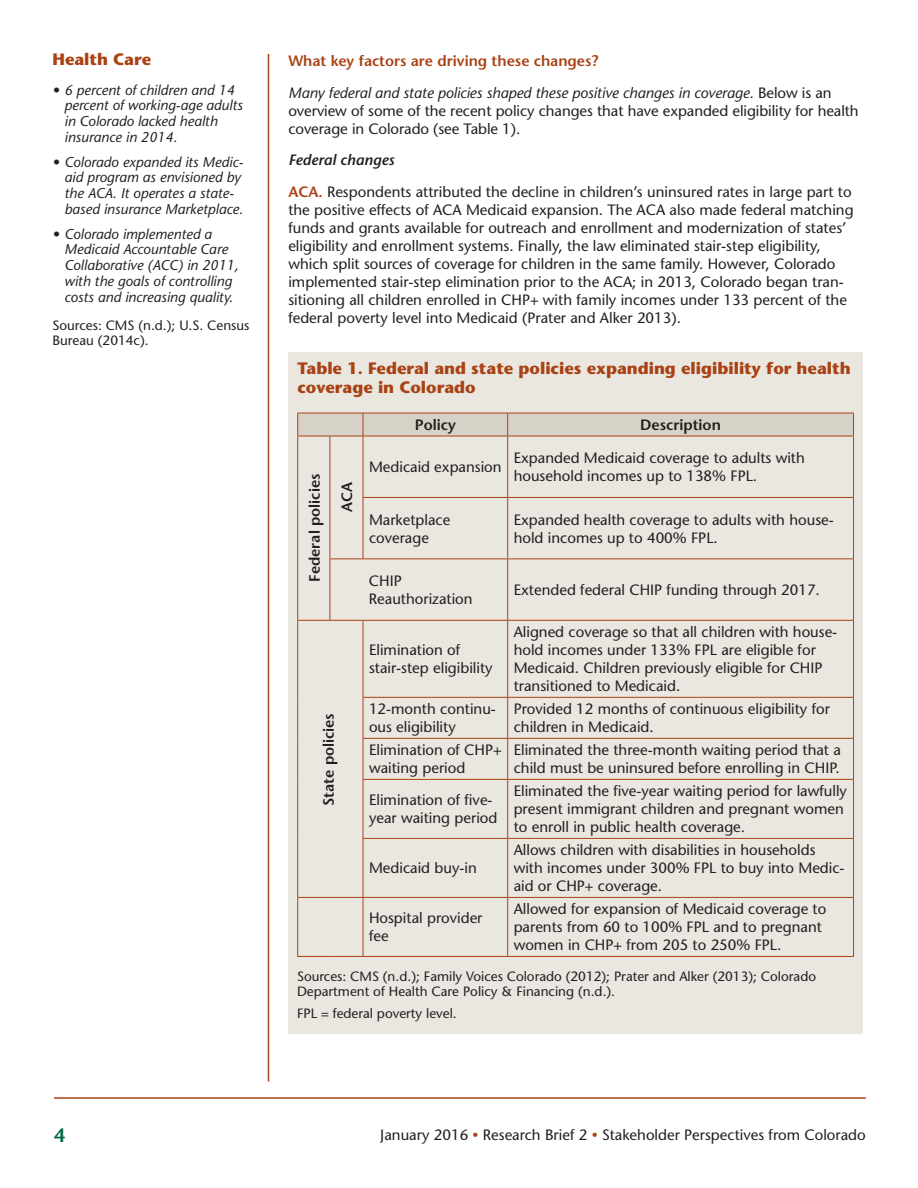
<style>
.page{position:relative;width:918px;height:1188px;background:#fff}
.page>*{position:absolute;margin:0;border:0;box-sizing:border-box;transform-origin:0 0}
.t1{font:600 19.5px "Stone Sans Std";color:#05694f}
.text{font:700 16.5px/19.5px "Stone Sans Std";color:#a94214}
.A_Heading{font:700 16.5px "Stone Sans Std";color:#a94214}
.text-2{font:500 15px/18px "Stone Sans Std";color:#231f20}
.table_row_head{font:600 15px "Stone Sans Std";color:#231f20}
.A_Heading-2{font:600 15px "Stone Sans Std";color:#a94214}
.table_row_head-2{font:500 15px/18px "Stone Sans Std";color:#231f20}
.text-3{font:italic 600 15px "Stone Sans Std";color:#231f20}
.sidebar_text{font:italic 500 14.25px/15.8px "Stone Sans Std";color:#231f20}
.source_text{font:500 13.5px/15px "Stone Sans Std";color:#231f20}
.s1{font-style:italic}
.s2{font-weight:600;color:#a94214}
.s3{font-size:12px;color:#a94214}
</style>
<div class="page">
<hr style="left:54px;top:1097px;width:812px;height:2px;background:#a94214">
<hr style="left:268px;top:54px;width:1px;height:1028px;background:#a94214">
<div style="left:288px;top:352px;width:575px;height:682px;background:#eae7e1"></div>
<svg style="left:297px;top:413px;width:557px;height:23px;background:#d4cabf"></svg>
<hr style="left:297px;top:436px;width:33px;height:1px;background:#a94214">
<hr style="left:297px;top:436px;width:1px;height:61px;background:#a94214">
<hr style="left:297px;top:497px;width:1px;height:62px;background:#a94214">
<hr style="left:297px;top:559px;width:1px;height:61px;background:#a94214">
<hr style="left:330px;top:436px;width:33px;height:1px;background:#a94214">
<hr style="left:330px;top:436px;width:1px;height:61px;background:#a94214">
<hr style="left:363px;top:436px;width:145px;height:1px;background:#a94214">
<hr style="left:363px;top:436px;width:1px;height:61px;background:#a94214">
<hr style="left:508px;top:436px;width:346px;height:1px;background:#a94214">
<hr style="left:507px;top:436px;width:1px;height:61px;background:#a94214">
<hr style="left:853px;top:436px;width:1px;height:61px;background:#a94214">
<hr style="left:330px;top:497px;width:1px;height:62px;background:#a94214">
<hr style="left:363px;top:497px;width:145px;height:1px;background:#a94214">
<hr style="left:363px;top:498px;width:1px;height:61px;background:#a94214">
<hr style="left:508px;top:497px;width:346px;height:1px;background:#a94214">
<hr style="left:507px;top:498px;width:1px;height:61px;background:#a94214">
<hr style="left:853px;top:498px;width:1px;height:61px;background:#a94214">
<hr style="left:330px;top:559px;width:33px;height:1px;background:#a94214">
<hr style="left:330px;top:559px;width:1px;height:61px;background:#a94214">
<hr style="left:363px;top:559px;width:145px;height:1px;background:#a94214">
<hr style="left:508px;top:559px;width:346px;height:1px;background:#a94214">
<hr style="left:507px;top:559px;width:1px;height:61px;background:#a94214">
<hr style="left:853px;top:559px;width:1px;height:61px;background:#a94214">
<hr style="left:297px;top:620px;width:33px;height:1px;background:#a94214">
<hr style="left:297px;top:621px;width:1px;height:76px;background:#a94214">
<hr style="left:297px;top:697px;width:1px;height:41px;background:#a94214">
<hr style="left:297px;top:738px;width:1px;height:41px;background:#a94214">
<hr style="left:297px;top:779px;width:1px;height:59px;background:#a94214">
<hr style="left:297px;top:838px;width:1px;height:59px;background:#a94214">
<hr style="left:330px;top:620px;width:33px;height:1px;background:#a94214">
<hr style="left:363px;top:620px;width:145px;height:1px;background:#a94214">
<hr style="left:363px;top:621px;width:1px;height:76px;background:#a94214">
<hr style="left:508px;top:620px;width:346px;height:1px;background:#a94214">
<hr style="left:507px;top:621px;width:1px;height:76px;background:#a94214">
<hr style="left:853px;top:621px;width:1px;height:76px;background:#a94214">
<hr style="left:363px;top:697px;width:145px;height:1px;background:#a94214">
<hr style="left:363px;top:698px;width:1px;height:40px;background:#a94214">
<hr style="left:508px;top:697px;width:346px;height:1px;background:#a94214">
<hr style="left:507px;top:698px;width:1px;height:40px;background:#a94214">
<hr style="left:853px;top:698px;width:1px;height:40px;background:#a94214">
<hr style="left:363px;top:739px;width:1px;height:40px;background:#a94214">
<hr style="left:507px;top:739px;width:1px;height:40px;background:#a94214">
<hr style="left:853px;top:739px;width:1px;height:40px;background:#a94214">
<hr style="left:363px;top:780px;width:1px;height:58px;background:#a94214">
<hr style="left:507px;top:780px;width:1px;height:58px;background:#a94214">
<hr style="left:853px;top:780px;width:1px;height:58px;background:#a94214">
<hr style="left:363px;top:839px;width:1px;height:58px;background:#a94214">
<hr style="left:507px;top:839px;width:1px;height:58px;background:#a94214">
<hr style="left:853px;top:839px;width:1px;height:58px;background:#a94214">
<hr style="left:297px;top:897px;width:33px;height:1px;background:#a94214">
<hr style="left:297px;top:898px;width:1px;height:58px;background:#a94214">
<hr style="left:330px;top:897px;width:33px;height:1px;background:#a94214">
<hr style="left:297px;top:956px;width:33px;height:1px;background:#a94214">
<hr style="left:330px;top:956px;width:33px;height:1px;background:#a94214">
<hr style="left:363px;top:738px;width:145px;height:1px;background:#a94214">
<hr style="left:508px;top:738px;width:346px;height:1px;background:#a94214">
<hr style="left:363px;top:779px;width:145px;height:1px;background:#a94214">
<hr style="left:508px;top:779px;width:346px;height:1px;background:#a94214">
<hr style="left:363px;top:838px;width:145px;height:1px;background:#a94214">
<hr style="left:508px;top:838px;width:346px;height:1px;background:#a94214">
<hr style="left:363px;top:897px;width:145px;height:1px;background:#a94214">
<hr style="left:363px;top:898px;width:1px;height:58px;background:#a94214">
<hr style="left:508px;top:897px;width:346px;height:1px;background:#a94214">
<hr style="left:507px;top:898px;width:1px;height:58px;background:#a94214">
<hr style="left:853px;top:898px;width:1px;height:58px;background:#a94214">
<hr style="left:363px;top:956px;width:145px;height:1px;background:#a94214">
<hr style="left:508px;top:956px;width:346px;height:1px;background:#a94214">
<p class="A_Heading" style="left:52px;top:50px;width:100px">Health Care</p>
<p class="sidebar_text" style="left:64px;top:82px;width:180px;text-indent:-12px">• 6 percent of children and 14 percent of working-age adults in Colorado lacked health insurance in 2014.</p>
<p class="sidebar_text" style="left:64px;top:154px;width:180px;text-indent:-12px">• Colorado expanded its Medic&shy;aid program as envisioned by the ACA. It operates a state&shy;based insurance Marketplace.</p>
<p class="sidebar_text" style="left:64px;top:226px;width:176px;text-indent:-12px">• Colorado implemented a<br>Medicaid Accountable Care<br>Collaborative (ACC) in 2011, with the goals of controlling costs and increasing quality.</p>
<p class="source_text" style="left:52px;top:318px;width:198px">Sources: CMS (n.d.); U.S. Census<br>Bureau (2014c).</p>
<p class="A_Heading-2" style="left:288px;top:52px;width:312px">What key factors are driving these changes?</p>
<p class="text-2" style="left:288px;top:83px;width:572px"><span class="s1">Many federal and state policies shaped these positive changes in coverage.</span> Below is an overview of some of the recent policy changes that have expanded eligibility for health coverage in Colorado (see Table 1).</p>
<p class="text-3" style="left:288px;top:151px;width:107px">Federal changes</p>
<p class="text-2" style="left:288px;top:182px;width:567px"><span class="s2">ACA.</span> Respondents attributed the decline in children’s uninsured rates in large part to the positive effects of ACA Medicaid expansion. The ACA also made federal matching funds and grants available for outreach and enrollment and modernization of states’ eligibility and enrollment systems. Finally, the law eliminated stair-step eligibility, which split sources of coverage for children in the same family. However, Colorado implemented stair-step elimination prior to the ACA; in 2013, Colorado began tran&shy;sitioning all children enrolled in CHP+ with family incomes under 133 percent of the federal poverty level into Medicaid (Prater and Alker 2013).</p>
<p class="text" style="left:297px;top:358px;width:555px">Table 1. Federal and state policies expanding eligibility for health coverage in Colorado</p>
<p class="table_row_head" style="left:415px;top:416px;width:42px">Policy</p>
<p class="table_row_head" style="left:640px;top:416px;width:82px">Description</p>
<p class="text-2" style="left:369px;top:458px;width:134px">Medicaid expansion</p>
<p class="text-2" style="left:514px;top:449px;width:293px">Expanded Medicaid coverage to adults with household incomes up to 138% FPL.</p>
<p class="text-2" style="left:369px;top:510px;width:83px">Marketplace coverage</p>
<p class="text-2" style="left:514px;top:510px;width:322px">Expanded health coverage to adults with house&shy;hold incomes up to 400% FPL.</p>
<p class="table_row_head-2" style="left:369px;top:572px;width:105px">CHIP<br>Reauthorization</p>
<p class="text-2" style="left:514px;top:581px;width:308px">Extended federal CHIP funding through 2017.</p>
<p class="table_row_head" style="left:305px;top:582px;width:110px;rotate:-90deg">Federal policies</p>
<p class="table_row_head" style="left:338px;top:512px;width:32px;rotate:-90deg">ACA</p>
<p class="table_row_head" style="left:320px;top:806px;width:94px;rotate:-90deg">State policies</p>
<p class="text-2" style="left:369px;top:641px;width:125px">Elimination of stair-step eligibility</p>
<p class="text-2" style="left:514px;top:623px;width:325px">Aligned coverage so that all children with house&shy;hold incomes under 133% FPL are eligible for Medicaid. Children previously eligible for CHIP transitioned to Medicaid.</p>
<p class="text-2" style="left:369px;top:700px;width:128px">12-month continu&shy;ous eligibility</p>
<p class="text-2" style="left:514px;top:700px;width:318px">Provided 12 months of continuous eligibility for children in Medicaid.</p>
<p class="text-2" style="left:369px;top:741px;width:134px">Elimination of CHP+ waiting period</p>
<p class="text-2" style="left:514px;top:741px;width:329px">Eliminated the three-month waiting period that a child must be uninsured before enrolling in CHIP.</p>
<p class="text-2" style="left:369px;top:791px;width:130px">Elimination of five&shy;year waiting period</p>
<p class="text-2" style="left:514px;top:782px;width:335px">Eliminated the five-year waiting period for lawfully present immigrant children and pregnant women to enroll in public health coverage.</p>
<p class="text-2" style="left:369px;top:859px;width:109px">Medicaid buy-in</p>
<p class="text-2" style="left:514px;top:841px;width:332px">Allows children with disabilities in households with incomes under 300% FPL to buy into Medic&shy;aid or CHP+ coverage.</p>
<p class="text-2" style="left:369px;top:909px;width:115px">Hospital provider fee</p>
<p class="text-2" style="left:514px;top:900px;width:314px">Allowed for expansion of Medicaid coverage to parents from 60 to 100% FPL and to pregnant women in CHP+ from 205 to 250% FPL.</p>
<p class="source_text" style="left:297px;top:969px;width:521px">Sources: CMS (n.d.); Family Voices Colorado (2012); Prater and Alker (2013); Colorado<br>Department of Health Care Policy &amp; Financing (n.d.).</p>
<p class="source_text" style="left:297px;top:1006px;width:161px">FPL = federal poverty level.</p>
<h1 class="t1" style="left:54px;top:1123px;width:13px">4</h1>
<p class="text-2" style="left:380px;top:1126px;width:487px">January 2016 <span class="s3">•</span> Research Brief 2 <span class="s3">•</span> Stakeholder Perspectives from Colorado</p>
</div>
